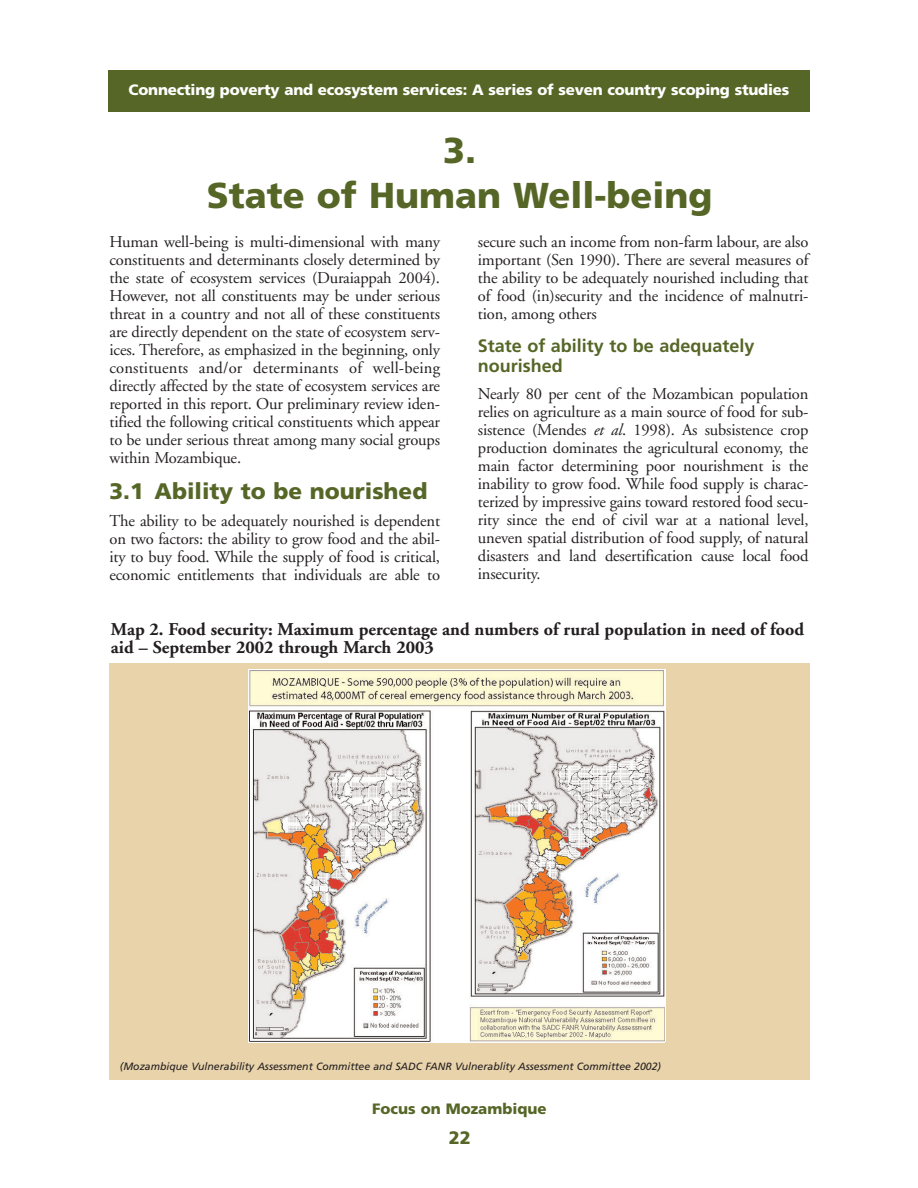
<style>
.page{position:relative;width:918px;height:1188px;background:#fff}
.page>*{position:absolute;margin:0;border:0;box-sizing:border-box;transform-origin:0 0}
.t1{font:900 36px/45px "Frutiger";color:#566627;text-align:center}
.t2{font:900 22.5px "Frutiger";color:#566627}
.t3{font:700 18px/18px "Adobe Garamond";color:#231f20}
.t4{font:700 18px/19.5px "Frutiger";color:#566627}
.t5{font:900 18px "Frutiger";color:#566627}
.t6{font:16.5px/18px "Adobe Garamond";letter-spacing:-.01em;color:#231f20;text-align:justify}
.t7{font:900 15px "Frutiger";letter-spacing:-.01em;color:#fff}
.t8{font:900 15px "Frutiger";color:#566627}
.t9{font:italic 10.5px "Frutiger";color:#231f20}
.s1{font-style:italic}
</style>
<div class="page">
<div style="left:110px;top:663px;width:700px;height:417px;background:#e8d3aa"></div>
<div style="left:108px;top:70px;width:702px;height:42px;background:#566627"></div>
<img style="left:249px;top:671px;width:416px;height:371px">
<p class="t7" style="left:129px;top:84px;width:662px">Connecting poverty and ecosystem services: A series of seven country scoping studies</p>
<h1 class="t1" style="left:207px;top:131px;width:507px">3.<br>State of Human Well-being</h1>
<p class="t6" style="left:110px;top:235px;width:332px">Human well-being is multi-dimensional with many constituents and determinants closely determined by the state of ecosystem services (Duraiappah 2004).<br>However, not all constituents may be under serious threat in a country and not all of these constituents are directly dependent on the state of ecosystem serv&shy;ices. Therefore, as emphasized in the beginning, only constituents and/or determinants of well-being directly affected by the state of ecosystem services are reported in this report. Our preliminary review iden&shy;tified the following critical constituents which appear to be under serious threat among many social groups within Mozambique.</p>
<h2 class="t2" style="left:110px;top:483px;width:319px">3.1 Ability to be nourished</h2>
<p class="t6" style="left:110px;top:514px;width:332px">The ability to be adequately nourished is dependent on two factors: the ability to grow food and the abil&shy;ity to buy food. While the supply of food is critical, economic entitlements that individuals are able to</p>
<p class="t6" style="left:478px;top:235px;width:332px">secure such an income from non-farm labour, are also important (Sen 1990). There are several measures of the ability to be adequately nourished including that of food (in)security and the incidence of malnutri&shy;tion, among others</p>
<p class="t4" style="left:478px;top:338px;width:278px">State of ability to be adequately nourished</p>
<p class="t6" style="left:478px;top:386px;width:332px">Nearly 80 per cent of the Mozambican population relies on agriculture as a main source of food for sub&shy;sistence (Mendes <span class="s1">et al</span>. 1998). As subsistence crop production dominates the agricultural economy, the main factor determining poor nourishment is the inability to grow food. While food supply is charac&shy;terized by impressive gains toward restored food secu&shy;rity since the end of civil war at a national level, uneven spatial distribution of food supply, of natural disasters and land desertification cause local food insecurity.</p>
<p class="t3" style="left:111px;top:622px;width:695px">Map 2. Food security: Maximum percentage and numbers of rural population in need of food aid – September 2002 through March 2003</p>
<p class="t9" style="left:120px;top:1062px;width:543px">(Mozambique Vulnerability Assessment Committee and SADC FANR Vulnerablity Assessment Committee 2002)</p>
<p class="t8" style="left:372px;top:1103px;width:176px">Focus on Mozambique</p>
<p class="t5" style="left:449px;top:1130px;width:24px">22</p>
</div>
